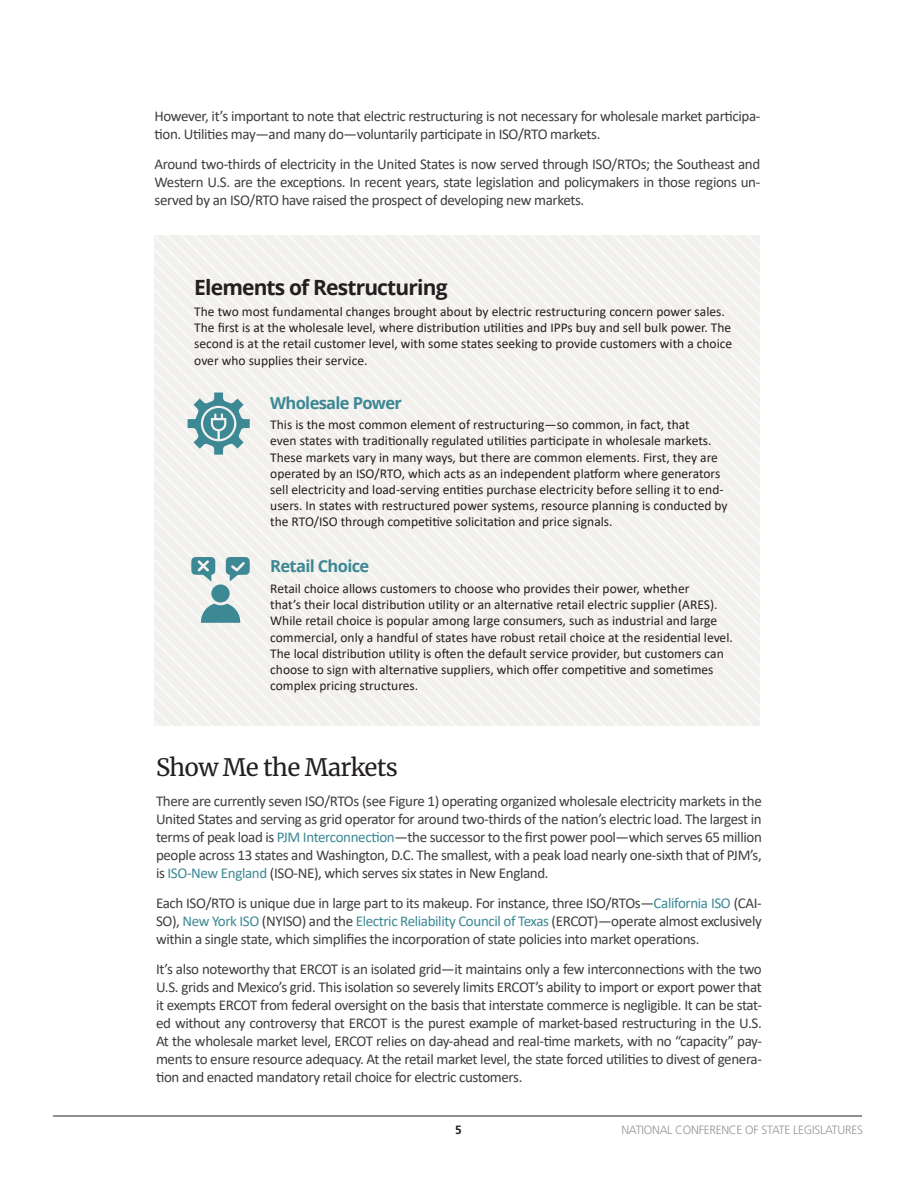
<style>
.page{position:relative;width:918px;height:1188px;background:#fff}
.page>*{position:absolute;margin:0;border:0;box-sizing:border-box;transform-origin:0 0}
.t1{font:24px "Merriweather";letter-spacing:-.03em;color:#231f20}
.t2{font:700 21px "Open Sans";letter-spacing:-.04em;color:#231f20}
.t3{font:700 16.5px "Open Sans";letter-spacing:-.04em;color:#3c8894}
.t4{font:15px/18px "Calibri";letter-spacing:-.025em;color:#3e3e3f;text-align:justify}
.t5{font:13.5px/16.2px "Calibri";color:#231f20}
.t6{font:300 12px "Frutiger LT Std";letter-spacing:-.02em;color:#939598}
.t7{font:700 12px "Frutiger LT Std";color:#231f20}
.s1{color:#3c8894}
</style>
<div class="page">
<hr style="left:53px;top:1116px;width:809px;height:1px;background:#231f20">
<svg style="left:258px;top:235px;width:13px;height:491px"></svg>
<svg style="left:271px;top:235px;width:14px;height:491px"></svg>
<svg style="left:285px;top:235px;width:13px;height:491px"></svg>
<svg style="left:298px;top:235px;width:14px;height:491px"></svg>
<svg style="left:312px;top:235px;width:13px;height:491px"></svg>
<svg style="left:325px;top:235px;width:14px;height:491px"></svg>
<svg style="left:339px;top:235px;width:13px;height:491px"></svg>
<svg style="left:352px;top:235px;width:14px;height:491px"></svg>
<svg style="left:366px;top:235px;width:13px;height:491px"></svg>
<svg style="left:379px;top:235px;width:14px;height:491px"></svg>
<svg style="left:393px;top:235px;width:13px;height:491px"></svg>
<svg style="left:406px;top:235px;width:14px;height:491px"></svg>
<svg style="left:420px;top:235px;width:13px;height:491px"></svg>
<svg style="left:433px;top:235px;width:14px;height:491px"></svg>
<svg style="left:447px;top:235px;width:13px;height:491px"></svg>
<svg style="left:460px;top:235px;width:14px;height:491px"></svg>
<svg style="left:474px;top:235px;width:13px;height:491px"></svg>
<svg style="left:487px;top:235px;width:14px;height:491px"></svg>
<svg style="left:501px;top:235px;width:13px;height:491px"></svg>
<svg style="left:514px;top:235px;width:14px;height:491px"></svg>
<svg style="left:528px;top:235px;width:13px;height:491px"></svg>
<svg style="left:541px;top:235px;width:14px;height:491px"></svg>
<svg style="left:555px;top:235px;width:13px;height:491px"></svg>
<svg style="left:568px;top:235px;width:14px;height:491px"></svg>
<svg style="left:582px;top:235px;width:13px;height:491px"></svg>
<svg style="left:595px;top:235px;width:14px;height:491px"></svg>
<svg style="left:609px;top:235px;width:13px;height:491px"></svg>
<svg style="left:622px;top:235px;width:14px;height:491px"></svg>
<svg style="left:636px;top:235px;width:13px;height:491px"></svg>
<svg style="left:649px;top:235px;width:14px;height:491px"></svg>
<svg style="left:663px;top:235px;width:13px;height:491px"></svg>
<svg style="left:676px;top:235px;width:84px;height:491px"></svg>
<svg style="left:154px;top:235px;width:96px;height:491px"></svg>
<div style="left:211px;top:584px;width:19px;height:19px;background:#3c8894;border-radius:50%"></div>
<p class="t4" style="left:155px;top:106px;width:607px">However, it’s important to note that electric restructuring is not necessary for wholesale market participa&shy;tion. Utilities may—and many do—voluntarily participate in ISO/RTO markets.</p>
<p class="t4" style="left:155px;top:154px;width:607px">Around two-thirds of electricity in the United States is now served through ISO/RTOs; the Southeast and Western U.S. are the exceptions. In recent years, state legislation and policymakers in those regions un&shy;served by an ISO/RTO have raised the prospect of developing new markets.</p>
<h3 class="t2" style="left:194px;top:273px;width:255px">Elements of Restructuring</h3>
<p class="t5" style="left:194px;top:303px;width:540px">The two most fundamental changes brought about by electric restructuring concern power sales.<br>The first is at the wholesale level, where distribution utilities and IPPs buy and sell bulk power. The second is at the retail customer level, with some states seeking to provide customers with a choice over who supplies their service.</p>
<h4 class="t3" style="left:270px;top:391px;width:133px">Wholesale Power</h4>
<p class="t5" style="left:270px;top:416px;width:459px">This is the most common element of restructuring—so common, in fact, that<br>even states with traditionally regulated utilities participate in wholesale markets.<br>These markets vary in many ways, but there are common elements. First, they are operated by an ISO/RTO, which acts as an independent platform where generators sell electricity and load-serving entities purchase electricity before selling it to end&shy;users. In states with restructured power systems, resource planning is conducted by the RTO/ISO through competitive solicitation and price signals.</p>
<h4 class="t3" style="left:270px;top:555px;width:101px">Retail Choice</h4>
<p class="t5" style="left:270px;top:580px;width:464px">Retail choice allows customers to choose who provides their power, whether<br>that’s their local distribution utility or an alternative retail electric supplier (ARES).<br>While retail choice is popular among large consumers, such as industrial and large commercial, only a handful of states have robust retail choice at the residential level.<br>The local distribution utility is often the default service provider, but customers can choose to sign with alternative suppliers, which offer competitive and sometimes complex pricing structures.</p>
<h2 class="t1" style="left:156px;top:751px;width:243px">Show Me the Markets</h2>
<p class="t4" style="left:156px;top:792px;width:607px">There are currently seven ISO/RTOs (see Figure 1) operating organized wholesale electricity markets in the United States and serving as grid operator for around two-thirds of the nation’s electric load. The largest in terms of peak load is <span class="s1">PJM Interconnection</span>—the successor to the first power pool—which serves 65 million people across 13 states and Washington, D.C. The smallest, with a peak load nearly one-sixth that of PJM’s, is <span class="s1">ISO-New England</span> (ISO-NE), which serves six states in New England.</p>
<p class="t4" style="left:156px;top:894px;width:607px">Each ISO/RTO is unique due in large part to its makeup. For instance, three ISO/RTOs—<span class="s1">California ISO</span> (CAI-SO), <span class="s1">New York ISO</span> (NYISO) and the <span class="s1">Electric Reliability Council of Texas</span> (ERCOT)—operate almost exclusively within a single state, which simplifies the incorporation of state policies into market operations.</p>
<p class="t4" style="left:156px;top:960px;width:607px">It’s also noteworthy that ERCOT is an isolated grid—it maintains only a few interconnections with the two</p>
<p class="t4" style="left:156px;top:978px;width:608px">U.S. grids and Mexico’s grid. This isolation so severely limits ERCOT’s ability to import or export power that it exempts ERCOT from federal oversight on the basis that interstate commerce is negligible. It can be stat&shy;ed without any controversy that ERCOT is the purest example of market-based restructuring in the U.S.<br>At the wholesale market level, ERCOT relies on day-ahead and real-time markets, with no “capacity” pay&shy;ments to ensure resource adequacy. At the retail market level, the state forced utilities to divest of genera&shy;tion and enacted mandatory retail choice for electric customers.</p>
<p class="t7" style="left:455px;top:1123px;width:8px">5</p>
<p class="t6" style="left:621px;top:1123px;width:243px">NATIONAL CONFERENCE OF STATE LEGISLATURES</p>
</div>
